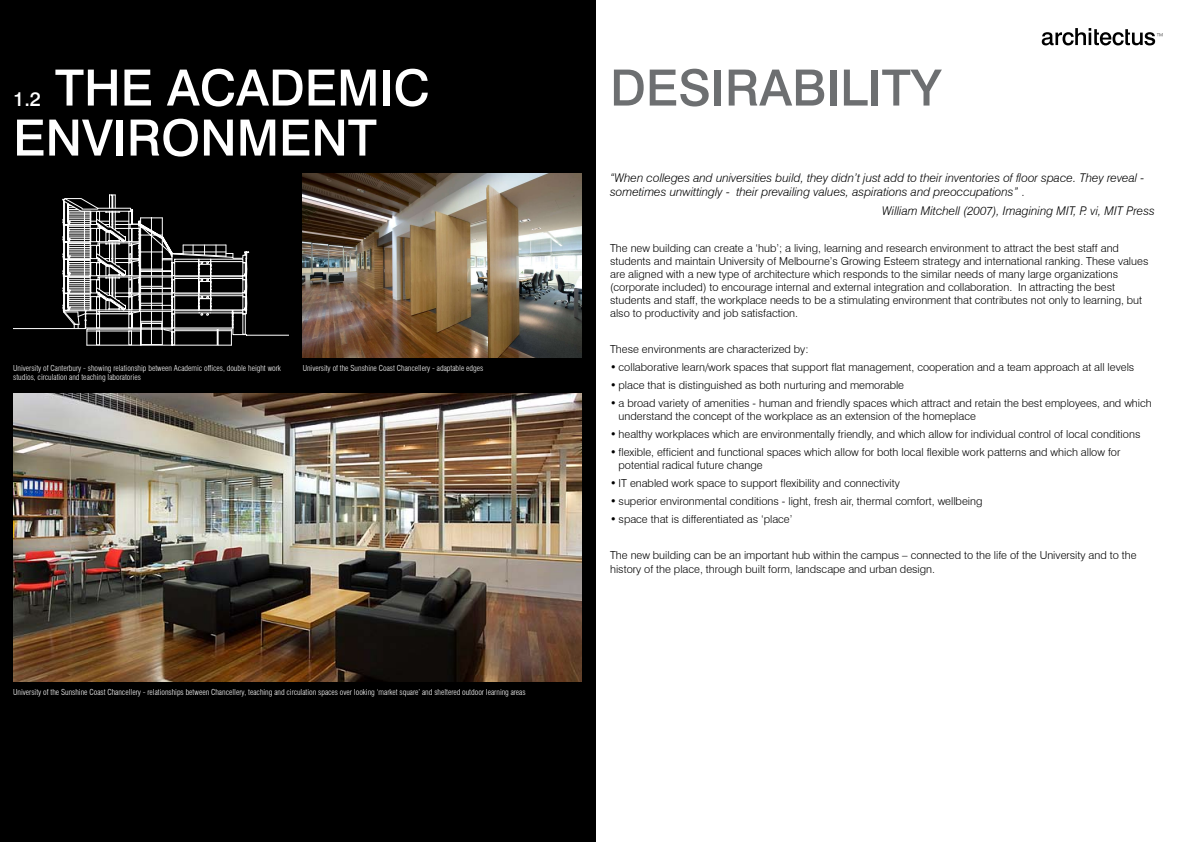
<style>
.page{position:relative;width:1191px;height:842px;background:#fff}
.page>*{position:absolute;margin:0;border:0;box-sizing:border-box;transform-origin:0 0}
.t1{font:500 50px/50px "Swiss 721 BT";color:#fff}
.t2{font:500 50px "Swiss 721 BT";color:#6d6f71}
.t3{font:500 20px "Swiss 721 BT";color:#fff}
.t4{font:italic 300 12px/14px "Swiss 721 BT";color:#000}
.t5{font:300 11px/13px "Swiss 721 BT";color:#000}
.t6{font:300 condensed 8px/9px "Swiss 721 BT";color:#fff}
.s1{font-style:normal}
</style>
<div class="page">
<div style="left:0;top:0;width:595px;height:842px;background:#000"></div>
<svg style="left:1041px;top:28px;width:121px;height:17px"></svg>
<svg style="left:13px;top:195px;width:275px;height:151px"></svg>
<img style="left:13px;top:394px;width:569px;height:287px">
<img style="left:303px;top:173px;width:279px;height:185px">
<h1 class="t1" style="left:13px;top:62px;width:418px;text-indent:42px">THE ACADEMIC<br>ENVIRONMENT</h1>
<h1 class="t2" style="left:610px;top:57px;width:333px">DESIRABILITY</h1>
<h2 class="t3" style="left:13px;top:86px;width:29px">1.2</h2>
<p class="t6" style="left:13px;top:364px;width:269px">University of Canterbury - showing relationship between Academic offices, double height work studios, circulation and teaching laboratories</p>
<p class="t6" style="left:303px;top:364px;width:182px">University of the Sunshine Coast Chancellery - adaptable edges</p>
<p class="t6" style="left:13px;top:687px;width:514px">University of the Sunshine Coast Chancellery - relationships between Chancellery, teaching and circulation spaces over looking ‘market square’ and sheltered outdoor learning areas</p>
<p class="t4" style="left:610px;top:171px;width:536px">“When colleges and universities build, they didn’t just add to their inventories of floor space. They reveal - sometimes unwittingly - their prevailing values, aspirations and preoccupations” <span class="s1">.</span></p>
<p class="t4" style="left:882px;top:204px;width:274px">William Mitchell (2007), Imagining MIT, P. vi, MIT Press</p>
<p class="t5" style="left:610px;top:242px;width:540px">The new building can create a ‘hub’; a living, learning and research environment to attract the best staff and students and maintain University of Melbourne’s Growing Esteem strategy and international ranking. These values are aligned with a new type of architecture which responds to the similar needs of many large organizations (corporate included) to encourage internal and external integration and collaboration. In attracting the best students and staff, the workplace needs to be a stimulating environment that contributes not only to learning, but also to productivity and job satisfaction.</p>
<p class="t5" style="left:610px;top:343px;width:200px">These environments are characterized by:</p>
<p class="t5" style="left:610px;top:361px;width:526px">• collaborative learn/work spaces that support flat management, cooperation and a team approach at all levels</p>
<p class="t5" style="left:610px;top:379px;width:295px">• place that is distinguished as both nurturing and memorable</p>
<p class="t5" style="left:618px;top:397px;width:535px;text-indent:-9px">• a broad variety of amenities - human and friendly spaces which attract and retain the best employees, and which understand the concept of the workplace as an extension of the homeplace</p>
<p class="t5" style="left:610px;top:428px;width:532px">• healthy workplaces which are environmentally friendly, and which allow for individual control of local conditions</p>
<p class="t5" style="left:618px;top:446px;width:503px;text-indent:-9px">• flexible, efficient and functional spaces which allow for both local flexible work patterns and which allow for potential radical future change</p>
<p class="t5" style="left:610px;top:477px;width:291px">• IT enabled work space to support flexibility and connectivity</p>
<p class="t5" style="left:610px;top:495px;width:374px">• superior environmental conditions - light, fresh air, thermal comfort, wellbeing</p>
<p class="t5" style="left:610px;top:513px;width:184px">• space that is differentiated as ‘place’</p>
<p class="t5" style="left:610px;top:549px;width:528px">The new building can be an important hub within the campus – connected to the life of the University and to the history of the place, through built form, landscape and urban design.</p>
</div>
